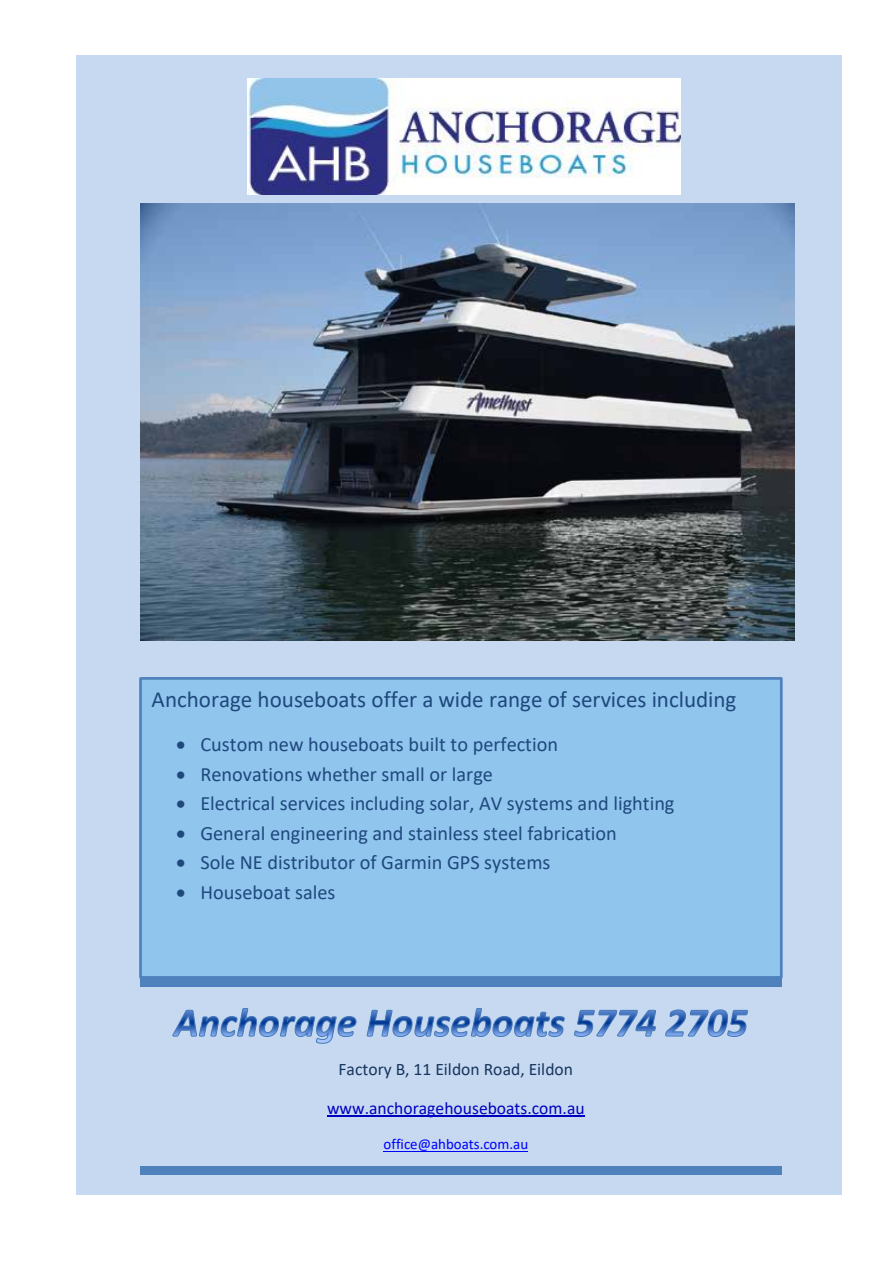
<style>
.page{position:relative;width:893px;height:1263px;background:#fff}
.page>*{position:absolute;margin:0;border:0;box-sizing:border-box;transform-origin:0 0}
.t1{font:23.1px "Calibri";color:#1f497d}
.t2{font:20.25px "Calibri";color:#1f497d}
.t3{font:17.55px "Calibri";color:#0000bf}
.t4{font:17.55px "Calibri";color:#17365d}
.t5{font:15px "Calibri";color:#00f}
</style>
<div class="page">
<div style="left:77px;top:55px;width:765px;height:1140px;background:#c6d9f1"></div>
<img style="left:247px;top:78px;width:433px;height:116px">
<div style="left:141px;top:678px;width:640px;height:299px;background:#90c5ee"></div>
<div style="left:139px;top:677px;width:644px;height:302px;border:3px solid #4f81bd"></div>
<svg style="left:172px;top:1008px;width:576px;height:36px"></svg>
<div style="left:141px;top:979px;width:640px;height:8px;background:#4f81bd"></div>
<div style="left:141px;top:1166px;width:640px;height:8px;background:#4f81bd"></div>
<hr style="left:327px;top:1115px;width:258px;height:1px;background:#0000bf">
<hr style="left:384px;top:1151px;width:144px;height:1px;background:#00f">
<img style="left:141px;top:203px;width:653px;height:437px">
<p class="t1" style="left:152px;top:683px;width:586px">Anchorage houseboats offer a wide range of services including</p>
<p class="t2" style="left:176px;top:730px;width:384px">• Custom new houseboats built to perfection</p>
<p class="t2" style="left:176px;top:760px;width:318px">• Renovations whether small or large</p>
<p class="t2" style="left:176px;top:789px;width:500px">• Electrical services including solar, AV systems and lighting</p>
<p class="t2" style="left:176px;top:819px;width:442px">• General engineering and stainless steel fabrication</p>
<p class="t2" style="left:176px;top:848px;width:376px">• Sole NE distributor of Garmin GPS systems</p>
<p class="t2" style="left:176px;top:878px;width:161px">• Houseboat sales</p>
<p class="t4" style="left:339px;top:1057px;width:236px">Factory B, 11 Eildon Road, Eildon</p>
<p class="t3" style="left:327px;top:1095px;width:259px">www.anchoragehouseboats.com.au</p>
<p class="t5" style="left:384px;top:1134px;width:146px">office@ahboats.com.au</p>
</div>
